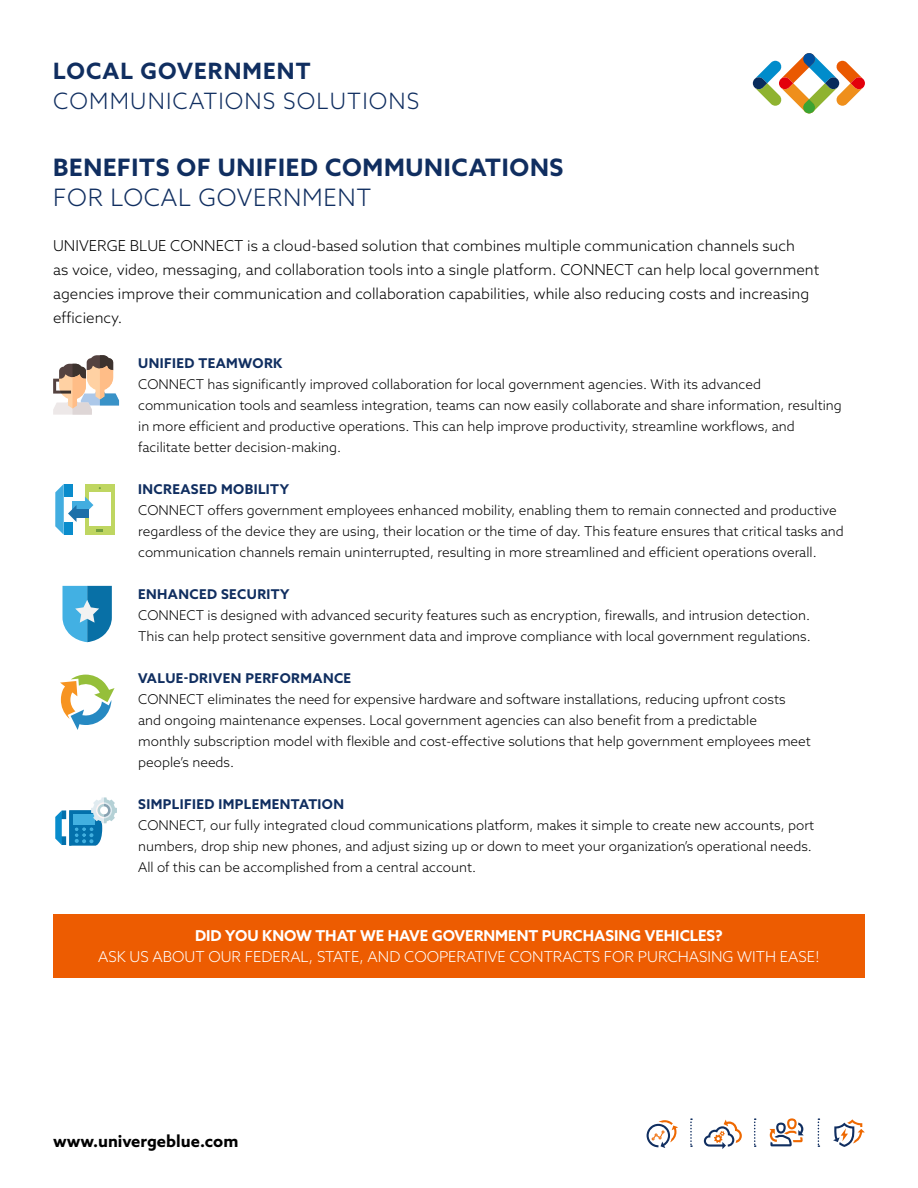
<style>
.page{position:relative;width:918px;height:1188px;background:#fff}
.page>*{position:absolute;margin:0;border:0;box-sizing:border-box;transform-origin:0 0}
.t1{font:700 24px "Azo Sans";letter-spacing:.03em;color:#102e60}
.t2{font:300 24px "Azo Sans";letter-spacing:.03em;color:#102e60}
.t3{font:300 22.5px "Azo Sans";letter-spacing:.05em;color:#102e60}
.t4{font:700 22.5px "Azo Sans";letter-spacing:.05em;color:#102e60}
.t5{font:700 16.5px "Azo Sans";color:#000}
.t6{font:300 15px/24px "Azo Sans";color:#000}
.t7{font:300 15px "Azo Sans";color:#fff}
.t8{font:700 15px "Azo Sans";color:#fff}
.t9{font:300 13.5px/21px "Azo Sans";color:#000}
.t10{font:700 13.5px "Azo Sans";letter-spacing:.03em;color:#102e60}
</style>
<div class="page">
<svg style="left:647px;top:1120px;width:31px;height:28px"></svg>
<svg style="left:769px;top:1118px;width:35px;height:28px"></svg>
<svg style="left:704px;top:1120px;width:38px;height:29px"></svg>
<svg style="left:833px;top:1119px;width:32px;height:28px"></svg>
<svg style="left:818px;top:1118px;width:1px;height:29px"></svg>
<svg style="left:754px;top:1118px;width:2px;height:29px"></svg>
<svg style="left:690px;top:1118px;width:2px;height:29px"></svg>
<svg style="left:753px;top:53px;width:112px;height:60px"></svg>
<div style="left:53px;top:914px;width:812px;height:64px;background:#ed5c01"></div>
<svg style="left:60px;top:675px;width:55px;height:55px"></svg>
<svg style="left:55px;top:797px;width:62px;height:49px"></svg>
<svg style="left:62px;top:586px;width:50px;height:56px"></svg>
<div style="left:85px;top:484px;width:30px;height:51px;background:#bfd661"></div>
<div style="left:89px;top:492px;width:21px;height:34px;background:#fff"></div>
<svg style="left:97px;top:529px;width:6px;height:3px"></svg>
<div style="left:72px;top:501px;width:13px;height:8px;background:#42ade0"></div>
<svg style="left:85px;top:497px;width:8px;height:13px"></svg>
<div style="left:77px;top:509px;width:12px;height:9px;background:#1c6fa9"></div>
<svg style="left:55px;top:484px;width:22px;height:51px"></svg>
<div style="left:64px;top:484px;width:8px;height:13px;background:#0a8ccc"></div>
<div style="left:64px;top:522px;width:8px;height:13px;background:#0a8ccc"></div>
<svg style="left:53px;top:355px;width:66px;height:60px"></svg>
<h2 class="t4" style="left:53px;top:56px;width:259px">LOCAL GOVERNMENT</h2>
<h2 class="t3" style="left:53px;top:86px;width:368px">COMMUNICATIONS SOLUTIONS</h2>
<h1 class="t1" style="left:53px;top:151px;width:512px">BENEFITS OF UNIFIED COMMUNICATIONS</h1>
<h1 class="t2" style="left:53px;top:182px;width:320px">FOR LOCAL GOVERNMENT</h1>
<p class="t6" style="left:53px;top:233px;width:768px">UNIVERGE BLUE CONNECT is a cloud-based solution that combines multiple communication channels such<br>as voice, video, messaging, and collaboration tools into a single platform. CONNECT can help local government agencies improve their communication and collaboration capabilities, while also reducing costs and increasing efficiency.</p>
<p class="t10" style="left:138px;top:354px;width:146px">UNIFIED TEAMWORK</p>
<p class="t9" style="left:138px;top:373px;width:705px">CONNECT has significantly improved collaboration for local government agencies. With its advanced communication tools and seamless integration, teams can now easily collaborate and share information, resulting in more efficient and productive operations. This can help improve productivity, streamline workflows, and facilitate better decision-making.</p>
<p class="t10" style="left:138px;top:480px;width:152px">INCREASED MOBILITY</p>
<p class="t9" style="left:138px;top:499px;width:707px">CONNECT offers government employees enhanced mobility, enabling them to remain connected and productive regardless of the device they are using, their location or the time of day. This feature ensures that critical tasks and communication channels remain uninterrupted, resulting in more streamlined and efficient operations overall.</p>
<p class="t10" style="left:138px;top:585px;width:153px">ENHANCED SECURITY</p>
<p class="t9" style="left:138px;top:604px;width:674px">CONNECT is designed with advanced security features such as encryption, firewalls, and intrusion detection.<br>This can help protect sensitive government data and improve compliance with local government regulations.</p>
<p class="t10" style="left:138px;top:669px;width:215px">VALUE-DRIVEN PERFORMANCE</p>
<p class="t9" style="left:138px;top:688px;width:674px">CONNECT eliminates the need for expensive hardware and software installations, reducing upfront costs and ongoing maintenance expenses. Local government agencies can also benefit from a predictable monthly subscription model with flexible and cost-effective solutions that help government employees meet people’s needs.</p>
<p class="t10" style="left:138px;top:795px;width:207px">SIMPLIFIED IMPLEMENTATION</p>
<p class="t9" style="left:138px;top:814px;width:678px">CONNECT, our fully integrated cloud communications platform, makes it simple to create new accounts, port numbers, drop ship new phones, and adjust sizing up or down to meet your organization’s operational needs.<br>All of this can be accomplished from a central account.</p>
<p class="t8" style="left:195px;top:926px;width:529px">DID YOU KNOW THAT WE HAVE GOVERNMENT PURCHASING VEHICLES?</p>
<p class="t7" style="left:98px;top:947px;width:723px">ASK US ABOUT OUR FEDERAL, STATE, AND COOPERATIVE CONTRACTS FOR PURCHASING WITH EASE!</p>
<p class="t5" style="left:53px;top:1130px;width:187px">www.univergeblue.com</p>
</div>
